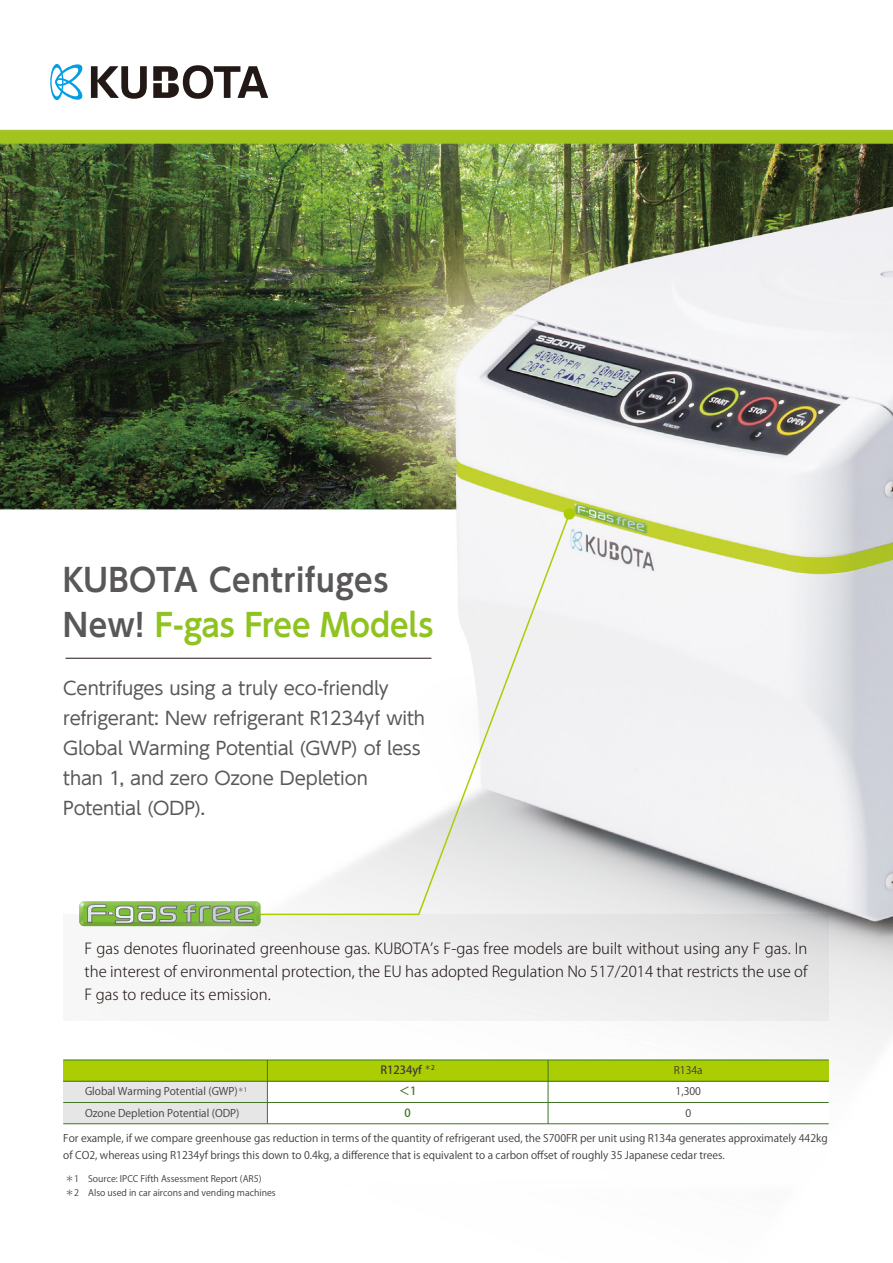
<style>
.page{position:relative;width:893px;height:1263px;background:#fff}
.page>*{position:absolute;margin:0;border:0;box-sizing:border-box;transform-origin:0 0}
.t1{font:700 31.5px/45px "UD Shin Go NT Pr 6 N De";letter-spacing:.01em;color:#595757;scale:.95 1}
.t2{font:18px/30px "UD Shin Go NT Pr 6 N";letter-spacing:-.01em;color:#595757}
.t3{font:300 15px/23.2px "Koz Go Pro";color:#221815;text-align:justify}
.t4{font:500 11.25px/21.3px "Koz Go Pro";color:#3e3a39;text-align:center}
.t5{font:10.5px/21.3px "Koz Go Pro";color:#3e3a39}
.t6{font:9px/13.5px "Koz Go Pro";color:#3e3a39}
.s1{color:#8fc31f}
.s2{color:#407625}
</style>
<div class="page">
<img style="left:0;top:66px;width:893px;height:1059px">
<svg style="left:91px;top:66px;width:56px;height:33px"></svg>
<svg style="left:153px;top:65px;width:115px;height:34px"></svg>
<svg style="left:50px;top:64px;width:34px;height:37px"></svg>
<div style="left:63px;top:1060px;width:766px;height:64px;background:#fff"></div>
<div style="left:63px;top:1060px;width:204px;height:64px;background:#e6e6e6"></div>
<hr style="left:66px;top:658px;width:365px;height:1px;background:#221815">
<div style="left:63px;top:1060px;width:766px;height:21px;background:#abcd03"></div>
<hr style="left:63px;top:1060px;width:766px;height:1px;background:#407625">
<hr style="left:63px;top:1123px;width:766px;height:1px;background:#407625">
<hr style="left:63px;top:1102px;width:766px;height:1px;background:#407625">
<hr style="left:63px;top:1081px;width:766px;height:1px;background:#407625">
<hr style="left:267px;top:1060px;width:1px;height:64px;background:#407625">
<div style="left:63px;top:914px;width:766px;height:106px;background:#efefef"></div>
<svg style="left:254px;top:512px;width:317px;height:404px"></svg>
<svg style="left:563px;top:508px;width:13px;height:12px"></svg>
<hr style="left:548px;top:1060px;width:1px;height:64px;background:#407625">
<svg style="left:138px;top:901px;width:63px;height:25px;background:#8db16a"></svg>
<img style="left:26px;top:849px;width:112px;height:111px">
<img style="left:27px;top:867px;width:110px;height:111px">
<img style="left:201px;top:849px;width:112px;height:78px">
<img style="left:202px;top:867px;width:111px;height:60px">
<h1 class="t1" style="left:63px;top:557px;width:391px">KUBOTA Centrifuges<br>New! <span class="s1">F-gas Free Models</span></h1>
<h2 class="t2" style="left:63px;top:672px;width:363px">Centrifuges using a truly eco-friendly refrigerant: New refrigerant R1234yf with Global Warming Potential (GWP) of less than 1, and zero Ozone Depletion Potential (ODP).</h2>
<p class="t3" style="left:85px;top:936px;width:724px">F gas denotes fluorinated greenhouse gas. KUBOTAʼs F-gas free models are built without using any F gas. In the interest of environmental protection, the EU has adopted Regulation No 517/2014 that restricts the use of F gas to reduce its emission.</p>
<p class="t5" style="left:85px;top:1081px;width:164px">Global Warming Potential (GWP)<sup>＊1<br></sup>Ozone Depletion Potential (ODP)</p>
<p class="t4" style="left:380px;top:1060px;width:56px">R1234yf <sup>＊2</sup><span class="s2">＜1<br>0</span></p>
<p class="t5" style="left:674px;top:1060px;width:30px;text-align:center">R134a<br>1,300<br>0</p>
<p class="t5" style="left:63px;top:1130px;width:766px;line-height:16.5px">For example, if we compare greenhouse gas reduction in terms of the quantity of refrigerant used, the S700FR per unit using R134a generates approximately 442kg of CO2, whereas using R1234yf brings this down to 0.4kg, a difference that is equivalent to a carbon offset of roughly 35 Japanese cedar trees.</p>
<p class="t6" style="left:65px;top:1172px;width:212px">＊1　Source: IPCC Fifth Assessment Report (AR5)＊2　Also used in car aircons and vending machines</p>
</div>
